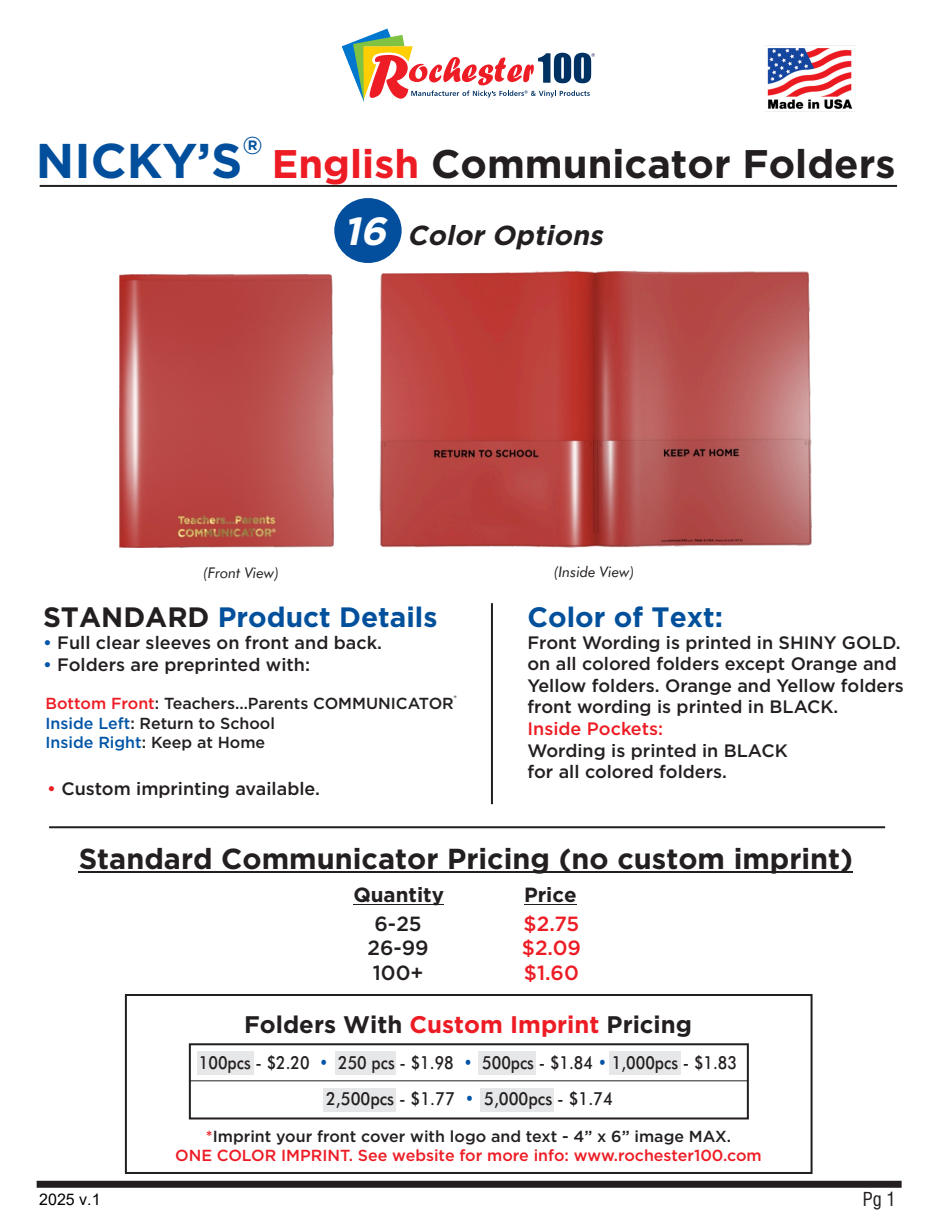
<style>
.page{position:relative;width:936px;height:1224px;background:#fff}
.page>*{position:absolute;margin:0;border:0;box-sizing:border-box;transform-origin:0 0}
.t1{font:700 39.8px "Gotham";color:#231f20}
.t2{font:700 29px "Gotham";color:#231f20}
.t3{font:700 28px "Gotham";color:#02509c}
.t4{font:italic 700 27.4px "Gotham";color:#231f20}
.t5{font:700 24.4px "Gotham";color:#014f9c}
.t6{font:700 24px "Gotham";color:#231f20}
.t7{font:500 20.6px/24.6px "Gotham";color:#ed1c24;text-align:justify}
.t8{font:700 20.6px "Gotham";color:#231f20}
.t9{font:500 20.6px/24.6px "Gotham";color:#231f20;text-align:center}
.t10{font:condensed 18.8px "Swiss 721 BT";color:#231f20}
.t11{font:500 18px/21.6px "Gotham";color:#231f20}
.t12{font:500 18px "Futura BT";color:#231f20;scale:.88 1}
.t13{font:500 18px "Futura BT";color:#231f20;scale:.91 1}
.t14{font:500 18px "Gotham";color:#ed1c24}
.t15{font:500 18px "Futura BT";color:#0055a6;scale:.88 1}
.t16{font:500 18px "Futura BT";color:#0055a6;scale:.91 1}
.t17{font:500 16px/19.2px "Gotham";color:#ed1c24;text-align:center}
.t18{font:500 16px/19.2px "Gotham";color:#231f20}
.t19{font:16px "Arial";color:#000}
.t20{font:italic 14.8px "Futura BT";color:#231f20}
.t21{font:500 8px "Gotham";color:#231f20}
.s1{font-size:48.8px;color:#014f9c}
.s2{color:#ed1c24}
.s3{font-size:39.2px;color:#fff}
.s4{color:#231f20}
.s5{color:#0055a6}
</style>
<div class="page">
<hr style="left:491px;top:603px;width:2px;height:201px;background:#231f20">
<img style="left:119px;top:275px;width:215px;height:272px">
<img style="left:379px;top:270px;width:433px;height:278px">
<hr style="left:40px;top:185px;width:857px;height:2px;background:#231f20">
<div style="left:334px;top:198px;width:68px;height:65px;background:#044f9d;border-radius:50%"></div>
<svg style="left:342px;top:29px;width:253px;height:73px"></svg>
<hr style="left:49px;top:826px;width:836px;height:2px;background:#231f20">
<hr style="left:79px;top:871px;width:774px;height:2px;background:#231f20">
<hr style="left:353px;top:904px;width:91px;height:1px;background:#231f20">
<hr style="left:524px;top:904px;width:53px;height:1px;background:#231f20">
<div style="left:189px;top:1043px;width:560px;height:76px;border:2px solid #231f20"></div>
<div style="left:125px;top:994px;width:688px;height:180px;border:2px solid #231f20"></div>
<div style="left:480px;top:1088px;width:74px;height:23px;background:#e6e7e8"></div>
<div style="left:323px;top:1088px;width:73px;height:23px;background:#e6e7e8"></div>
<div style="left:610px;top:1051px;width:71px;height:23px;background:#e6e7e8"></div>
<div style="left:478px;top:1051px;width:57px;height:23px;background:#e6e7e8"></div>
<div style="left:336px;top:1051px;width:60px;height:24px;background:#e6e7e8"></div>
<div style="left:198px;top:1051px;width:56px;height:24px;background:#e6e7e8"></div>
<hr style="left:190px;top:1080px;width:558px;height:1px;background:#231f20">
<div style="left:37px;top:1181px;width:865px;height:7px;background:#231f20"></div>
<img style="left:765px;top:45px;width:90px;height:67px">
<h3 class="t5" style="left:242px;top:136px;width:22px">®</h3>
<h1 class="t1" style="left:36px;top:149px;width:861px"><span class="s1">NICKY’S</span> <span class="s2">English</span> Communicator Folders</h1>
<h3 class="t4" style="left:344px;top:225px;width:266px"><span class="s3">16</span> Color Options</h3>
<p class="t20" style="left:203px;top:566px;width:78px">(Front View)</p>
<p class="t20" style="left:554px;top:566px;width:82px">(Inside View)</p>
<h3 class="t3" style="left:43px;top:607px;width:396px"><span class="s4">STANDARD</span> Product Details</h3>
<p class="t11" style="left:43px;top:633px;width:341px"><span class="s5">•</span> Full clear sleeves on front and back.</p>
<p class="t11" style="left:43px;top:655px;width:269px"><span class="s5">•</span> Folders are preprinted with:</p>
<p class="t18" style="left:46px;top:695px;width:410px"><span class="s2">Bottom Front</span>: Teachers...Parents COMMUNICATOR</p>
<p class="t21" style="left:454px;top:695px;width:5px">®</p>
<p class="t18" style="left:46px;top:714px;width:231px"><span class="s5">Inside Left</span>: Return to School<br><span class="s5">Inside Right</span>: Keep at Home</p>
<p class="t11" style="left:47px;top:779px;width:274px"><span class="s2">•</span> Custom imprinting available.</p>
<h3 class="t3" style="left:527px;top:606px;width:197px">Color of Text:</h3>
<p class="t11" style="left:527px;top:632px;width:378px">Front Wording is printed in SHINY GOLD. on all colored folders except Orange and Yellow folders. Orange and Yellow folders front wording is printed in BLACK.</p>
<p class="t14" style="left:527px;top:721px;width:137px">Inside Pockets:</p>
<p class="t11" style="left:527px;top:740px;width:262px">Wording is printed in BLACK for all colored folders.</p>
<h2 class="t2" style="left:79px;top:848px;width:776px">Standard Communicator Pricing (no custom imprint)</h2>
<p class="t8" style="left:353px;top:887px;width:92px">Quantity</p>
<p class="t8" style="left:524px;top:887px;width:54px">Price</p>
<p class="t9" style="left:367px;top:912px;width:63px">6-25<br>26-99<br>100+</p>
<p class="t7" style="left:522px;top:912px;width:61px">$2.75 $2.09 $1.60</p>
<h3 class="t6" style="left:244px;top:1015px;width:449px">Folders With <span class="s2">Custom Imprint</span> Pricing</h3>
<p class="t12" style="left:199px;top:1055px;width:127px">100pcs - $2.20</p>
<p class="t12" style="left:338px;top:1055px;width:133px">250 pcs - $1.98</p>
<p class="t12" style="left:482px;top:1055px;width:291px">500pcs - $1.84 1,000pcs - $1.83</p>
<p class="t15" style="left:319px;top:1055px;width:12px">•</p>
<p class="t15" style="left:463px;top:1055px;width:12px">•</p>
<p class="t15" style="left:598px;top:1055px;width:12px">•</p>
<p class="t13" style="left:326px;top:1091px;width:143px">2,500pcs - $1.77</p>
<p class="t13" style="left:484px;top:1091px;width:143px">5,000pcs - $1.74</p>
<p class="t16" style="left:465px;top:1091px;width:12px">•</p>
<p class="t19" style="left:39px;top:1189px;width:63px">2025 v.1</p>
<p class="t17" style="left:175px;top:1127px;width:588px">*<span class="s4">Imprint your front cover with logo and text - 4” x 6” image MAX.<br></span>ONE COLOR IMPRINT. See website for more info: www.rochester100.com</p>
<p class="t10" style="left:863px;top:1191px;width:34px">Pg 1</p>
</div>
